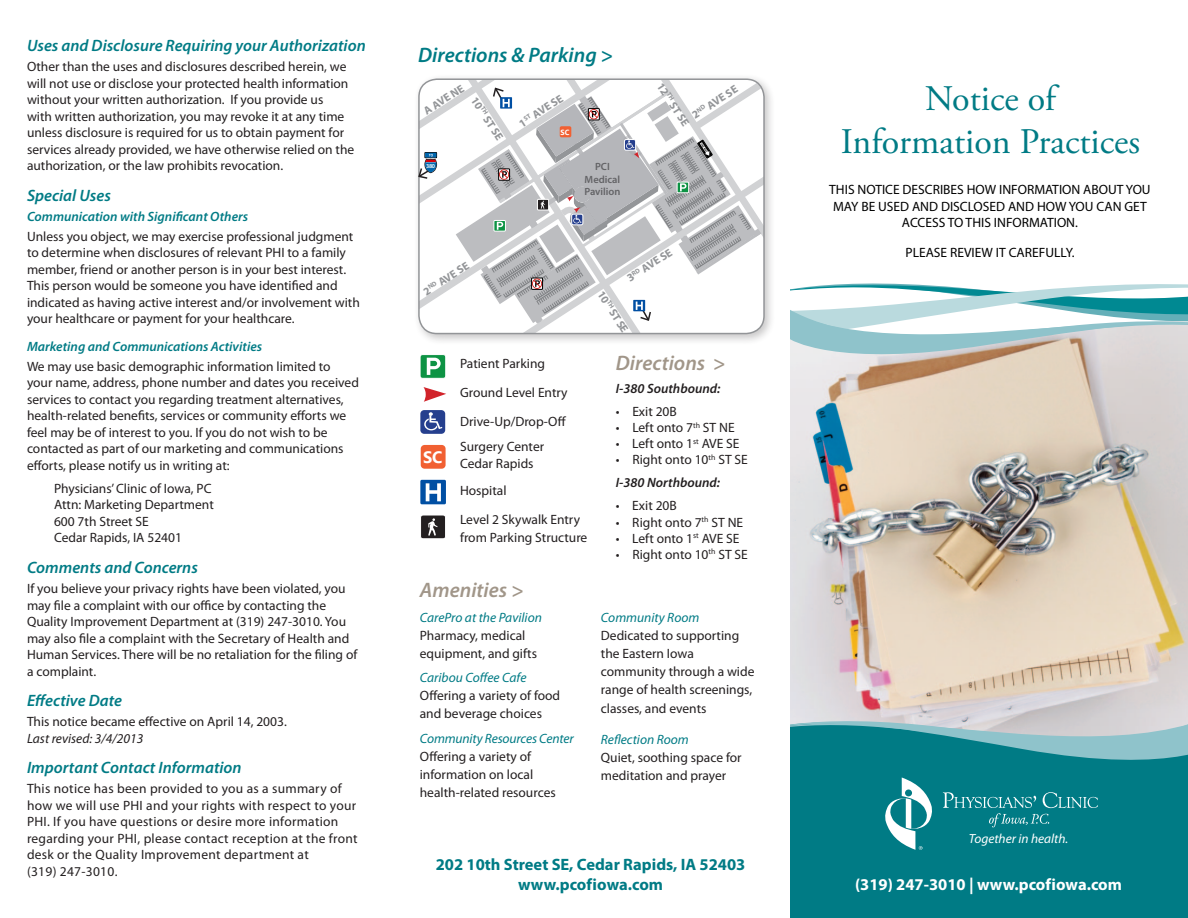
<style>
.page{position:relative;width:1188px;height:918px;background:#fff}
.page>*{position:absolute;margin:0;border:0;box-sizing:border-box;transform-origin:0 0}
.t1{font:36px/43.2px "Adobe Garamond Pro";color:#007b85;text-align:center}
.t2{font:italic 600 21px "Myriad Pro";color:#a19689}
.t3{font:italic 600 21px "Myriad Pro";color:#007b85}
.t4{font:italic 600 16.5px "Myriad Pro";color:#007b85}
.t5{font:700 16.5px/19.8px "Myriad Pro";color:#007b85;text-align:center}
.t6{font:700 16.5px "Myriad Pro";color:#fff}
.t7{font:700 16.5px "Ebrima";color:#fff}
.t8{font:13.5px/16.5px "Myriad Pro";color:#231f20}
.t9{font:13.5px/16.5px "Myriad Pro";letter-spacing:.02em;color:#231f20}
.t10{font:13.5px/16.5px "Myriad Pro";color:#000;text-align:center}
.t11{font:italic 13.5px "Myriad Pro";color:#007b85}
.t12{font:italic 600 13.5px "Myriad Pro";color:#007b85}
.t13{font:italic 13.5px "Myriad Pro";color:#231f20}
.t14{font:italic 600 13.5px "Myriad Pro";color:#231f20}
.t15{font:italic 13.2px "Myriad Pro";color:#fff}
.t16{font:700 11.25px "Myriad Pro";color:#939598}
.t17{font:600 10.5px/12.6px "Myriad Pro";color:#636366;text-align:center}
.t18{font:700 7.5px "Ebrima";color:#fff}
.t19{font:600 6px "Myriad Pro";color:#fff}
.s1{font-weight:600;font-style:italic}
</style>
<div class="page">
<img style="left:790px;top:379px;width:398px;height:328px">
<div style="left:790px;top:850px;width:398px;height:68px;background:#007b85"></div>
<div style="left:420px;top:410px;width:25px;height:24px;background:#253f8e;border-radius:4px"></div>
<svg style="left:424px;top:412px;width:18px;height:18px"></svg>
<svg style="left:424px;top:387px;width:22px;height:15px"></svg>
<div style="left:421px;top:445px;width:25px;height:24px;background:#f16032;border-radius:4px"></div>
<svg style="left:420px;top:515px;width:26px;height:24px"></svg>
<div style="left:420px;top:480px;width:26px;height:24px;background:#004fa3"></div>
<svg style="left:426px;top:483px;width:15px;height:18px"></svg>
<svg style="left:418px;top:78px;width:770px;height:301px"></svg>
<svg style="left:790px;top:707px;width:398px;height:143px;background:#36939b"></svg>
<p class="t4" style="left:27px;top:35px;width:340px">Uses and Disclosure Requiring your Authorization</p>
<p class="t8" style="left:27px;top:58px;width:329px">Other than the uses and disclosures described herein, we will not use or disclose your protected health information without your written authorization. If you provide us<br>with written authorization, you may revoke it at any time unless disclosure is required for us to obtain payment for services already provided, we have otherwise relied on the authorization, or the law prohibits revocation.</p>
<p class="t4" style="left:27px;top:185px;width:85px">Special Uses</p>
<p class="t12" style="left:27px;top:208px;width:223px">Communication with Significant Others</p>
<p class="t8" style="left:27px;top:228px;width:334px">Unless you object, we may exercise professional judgment to determine when disclosures of relevant PHI to a family member, friend or another person is in your best interest.<br>This person would be someone you have identified and indicated as having active interest and/or involvement with your healthcare or payment for your healthcare.</p>
<p class="t12" style="left:27px;top:338px;width:237px">Marketing and Communications Activities</p>
<p class="t8" style="left:27px;top:358px;width:333px">We may use basic demographic information limited to your name, address, phone number and dates you received services to contact you regarding treatment alternatives, health-related benefits, services or community efforts we feel may be of interest to you. If you do not wish to be contacted as part of our marketing and communications efforts, please notify us in writing at:</p>
<p class="t8" style="left:54px;top:480px;width:161px">Physicians’ Clinic of Iowa, PC<br>Attn: Marketing Department<br>600 7th Street SE<br>Cedar Rapids, IA 52401</p>
<p class="t4" style="left:27px;top:557px;width:172px">Comments and Concerns</p>
<p class="t8" style="left:27px;top:580px;width:332px">If you believe your privacy rights have been violated, you may file a complaint with our office by contacting the Quality Improvement Department at (319) 247-3010. You may also file a complaint with the Secretary of Health and Human Services. There will be no retaliation for the filing of a complaint.</p>
<p class="t4" style="left:27px;top:690px;width:97px">Effective Date</p>
<p class="t8" style="left:27px;top:713px;width:261px">This notice became effective on April 14, 2003.</p>
<p class="t13" style="left:27px;top:730px;width:118px">Last revised: 3/4/2013</p>
<p class="t4" style="left:27px;top:757px;width:216px">Important Contact Information</p>
<p class="t9" style="left:27px;top:780px;width:332px">This notice has been provided to you as a summary of how we will use PHI and your rights with respect to your PHI. If you have questions or desire more information regarding your PHI, please contact reception at the front desk or the Quality Improvement department at<br>(319) 247-3010.</p>
<h2 class="t3" style="left:418px;top:41px;width:196px">Directions &amp; Parking &gt;</h2>
<p class="t16" style="left:421px;top:106px;width:47px;rotate:-33deg">A AVE NE</p>
<p class="t16" style="left:480px;top:94px;width:51px;rotate:57deg">10<sup>TH</sup> ST SE</p>
<p class="t19" style="left:426px;top:162px;width:10px">380</p>
<p class="t16" style="left:516px;top:118px;width:51px;rotate:-33deg">1<sup>ST</sup> AVE SE</p>
<p class="t18" style="left:561px;top:126px;width:10px">SC</p>
<p class="t17" style="left:584px;top:160px;width:38px">PCI<br>Medical<br>Pavilion</p>
<p class="t16" style="left:666px;top:80px;width:51px;rotate:57deg">12<sup>TH</sup> ST SE</p>
<p class="t16" style="left:689px;top:110px;width:53px;rotate:-33deg">2<sup>ND</sup> AVE SE</p>
<p class="t16" style="left:421px;top:286px;width:53px;rotate:-33deg">2<sup>ND</sup> AVE SE</p>
<p class="t7" style="left:423px;top:445px;width:21px">SC</p>
<p class="t8" style="left:460px;top:348px;width:109px;line-height:29.2px">Patient Parking<br>Ground Level Entry<br>Drive-Up/Drop-Off</p>
<p class="t8" style="left:460px;top:438px;width:86px">Surgery Center<br>Cedar Rapids</p>
<p class="t8" style="left:460px;top:476px;width:122px;line-height:28.8px">Hospital<br>Level 2 Skywalk Entry</p>
<p class="t8" style="left:460px;top:529px;width:129px">from Parking Structure</p>
<h2 class="t2" style="left:420px;top:576px;width:105px">Amenities &gt;</h2>
<p class="t11" style="left:420px;top:609px;width:124px">CarePro at the Pavilion</p>
<p class="t8" style="left:420px;top:626px;width:119px;line-height:18px">Pharmacy, medical equipment, and gifts</p>
<p class="t11" style="left:420px;top:669px;width:108px">Caribou Coffee Cafe</p>
<p class="t8" style="left:420px;top:687px;width:142px;line-height:18px">Offering a variety of food and beverage choices</p>
<p class="t11" style="left:420px;top:730px;width:156px">Community Resources Center</p>
<p class="t8" style="left:420px;top:747px;width:137px;line-height:18px">Offering a variety of information on local health-related resources</p>
<p class="t16" style="left:624px;top:273px;width:53px;rotate:-33deg">3<sup>RD</sup> AVE SE</p>
<p class="t16" style="left:606px;top:288px;width:48px;rotate:57deg">10<sup>TH</sup> ST SE</p>
<h2 class="t2" style="left:616px;top:350px;width:111px">Directions &gt;</h2>
<p class="t14" style="left:616px;top:380px;width:106px">I-380 Southbound:</p>
<p class="t8" style="left:616px;top:403px;width:63px">• Exit 20B</p>
<p class="t8" style="left:616px;top:419px;width:120px">• Left onto 7<sup>th</sup> ST NE</p>
<p class="t8" style="left:616px;top:435px;width:125px">• Left onto 1<sup>st</sup> AVE SE</p>
<p class="t8" style="left:616px;top:448px;width:134px;line-height:23px">• Right onto 10<sup>th</sup> ST SE<br><span class="s1">I-380 Northbound:</span></p>
<p class="t8" style="left:616px;top:497px;width:63px">• Exit 20B</p>
<p class="t8" style="left:616px;top:514px;width:129px">• Right onto 7<sup>th</sup> ST NE</p>
<p class="t8" style="left:616px;top:530px;width:125px">• Left onto 1<sup>st</sup> AVE SE</p>
<p class="t8" style="left:616px;top:546px;width:134px">• Right onto 10<sup>th</sup> ST SE</p>
<p class="t11" style="left:601px;top:609px;width:100px">Community Room</p>
<p class="t8" style="left:601px;top:626px;width:155px;line-height:18px">Dedicated to supporting the Eastern Iowa community through a wide range of health screenings,</p>
<p class="t8" style="left:601px;top:700px;width:107px">classes, and events</p>
<p class="t11" style="left:601px;top:731px;width:89px">Reflection Room</p>
<p class="t8" style="left:601px;top:748px;width:142px;line-height:18px">Quiet, soothing space for meditation and prayer</p>
<p class="t5" style="left:436px;top:854px;width:311px">202 10th Street SE, Cedar Rapids, IA 52403 www.pcofiowa.com</p>
<h1 class="t1" style="left:841px;top:78px;width:301px">Notice of<br>Information Practices</h1>
<p class="t10" style="left:829px;top:181px;width:323px">THIS NOTICE DESCRIBES HOW INFORMATION ABOUT YOU<br>MAY BE USED AND DISCLOSED AND HOW YOU CAN GET<br>ACCESS TO THIS INFORMATION.</p>
<p class="t10" style="left:905px;top:244px;width:171px">PLEASE REVIEW IT CAREFULLY.</p>
<p class="t15" style="left:969px;top:830px;width:101px">Together in health.</p>
<p class="t6" style="left:855px;top:873px;width:268px">(319) 247-3010 | www.pcofiowa.com</p>
</div>
